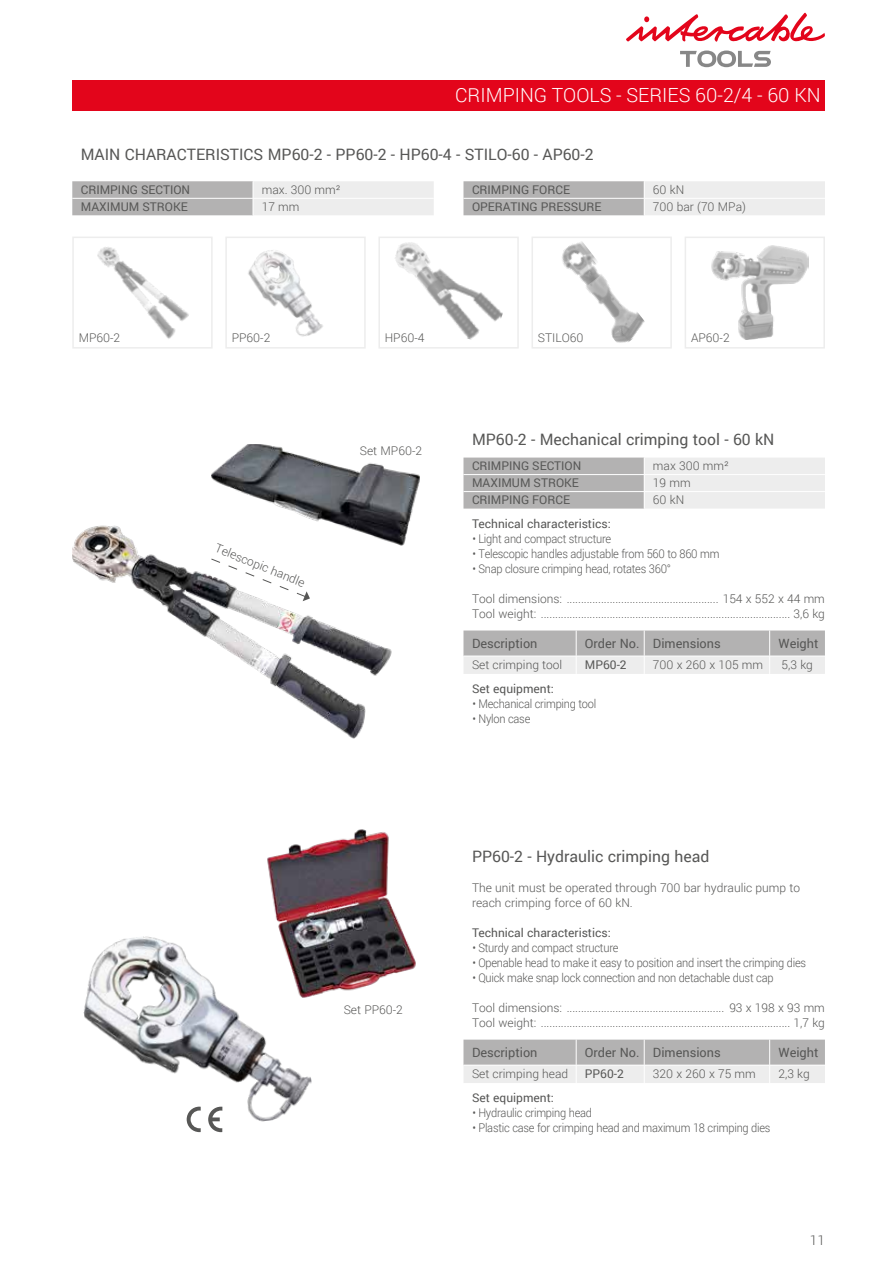
<style>
.page{position:relative;width:893px;height:1263px;background:#fff}
.page>*{position:absolute;margin:0;border:0;box-sizing:border-box;transform-origin:0 0}
.t1{font:300 19.5px "Roboto";color:#fff}
.t2{font:15.75px "Roboto";color:#575756}
.t3{font:300 13.5px "Roboto";color:#575756}
.t4{font:12.75px "Roboto";color:#575756}
.t5{font:300 12px/15px "Roboto";color:#575756}
.t6{font:300 12px "Roboto";letter-spacing:-.02em;color:#575756;scale:.92 1}
.t7{font:12px "Roboto";color:#575756}
.t8{font:300 12px "Roboto";letter-spacing:-.02em;color:#575756}
</style>
<div class="page">
<svg style="left:680px;top:51px;width:91px;height:16px"></svg>
<svg style="left:626px;top:13px;width:199px;height:29px"></svg>
<div style="left:72px;top:80px;width:753px;height:31px;background:#e3051b"></div>
<svg style="left:463px;top:630px;width:362px;height:44px;background:#cdcccc"></svg>
<svg style="left:463px;top:458px;width:362px;height:51px;background:#d2d1d1"></svg>
<svg style="left:72px;top:181px;width:362px;height:34px;background:#d1d1d1"></svg>
<svg style="left:463px;top:181px;width:362px;height:34px;background:#d1d1d1"></svg>
<svg style="left:463px;top:1039px;width:362px;height:44px;background:#cdcccc"></svg>
<svg style="left:72px;top:237px;width:141px;height:112px"></svg>
<svg style="left:379px;top:237px;width:140px;height:112px"></svg>
<svg style="left:532px;top:237px;width:140px;height:112px"></svg>
<svg style="left:685px;top:237px;width:140px;height:112px"></svg>
<img style="left:379px;top:239px;width:136px;height:107px">
<img style="left:552px;top:238px;width:97px;height:110px">
<img style="left:711px;top:245px;width:97px;height:94px">
<img style="left:225px;top:237px;width:141px;height:112px">
<img style="left:77px;top:241px;width:127px;height:105px">
<img style="left:267px;top:829px;width:149px;height:166px">
<img style="left:72px;top:525px;width:320px;height:213px">
<img style="left:211px;top:444px;width:209px;height:102px">
<img style="left:83px;top:918px;width:233px;height:215px">
<h1 class="t1" style="left:455px;top:82px;width:367px">CRIMPING TOOLS - SERIES 60-2/4 - 60 KN</h1>
<h2 class="t2" style="left:81px;top:143px;width:514px">MAIN CHARACTERISTICS MP60-2 - PP60-2 - HP60-4 - STILO-60 - AP60-2</h2>
<p class="t7" style="left:81px;top:181px;width:111px">CRIMPING SECTION</p>
<p class="t5" style="left:262px;top:182px;width:81px">max. 300 mm²</p>
<p class="t7" style="left:81px;top:198px;width:108px">MAXIMUM STROKE</p>
<p class="t8" style="left:262px;top:199px;width:39px">17 mm</p>
<p class="t7" style="left:472px;top:181px;width:100px">CRIMPING FORCE</p>
<p class="t8" style="left:653px;top:181px;width:33px">60 kN</p>
<p class="t7" style="left:472px;top:198px;width:131px">OPERATING PRESSURE</p>
<p class="t5" style="left:653px;top:199px;width:94px">700 bar (70 MPa)</p>
<p class="t8" style="left:79px;top:330px;width:43px">MP60-2</p>
<p class="t8" style="left:232px;top:330px;width:40px">PP60-2</p>
<p class="t8" style="left:385px;top:330px;width:41px">HP60-4</p>
<p class="t5" style="left:538px;top:330px;width:47px">STILO60</p>
<p class="t8" style="left:691px;top:330px;width:40px">AP60-2</p>
<p class="t8" style="left:219px;top:540px;width:97px;rotate:22deg">Telescopic handle</p>
<p class="t8" style="left:360px;top:442px;width:64px">Set MP60-2</p>
<p class="t8" style="left:344px;top:1002px;width:61px">Set PP60-2</p>
<h2 class="t2" style="left:472px;top:428px;width:304px">MP60-2 - Mechanical crimping tool - 60 kN</h2>
<p class="t7" style="left:472px;top:457px;width:111px">CRIMPING SECTION</p>
<p class="t5" style="left:653px;top:458px;width:78px">max 300 mm²</p>
<p class="t7" style="left:472px;top:475px;width:108px">MAXIMUM STROKE</p>
<p class="t8" style="left:653px;top:475px;width:39px">19 mm</p>
<p class="t7" style="left:472px;top:492px;width:100px">CRIMPING FORCE</p>
<p class="t8" style="left:653px;top:492px;width:33px">60 kN</p>
<p class="t7" style="left:472px;top:515px;width:140px">Technical characteristics:</p>
<p class="t6" style="left:472px;top:530px;width:152px">• Light and compact structure</p>
<p class="t6" style="left:472px;top:545px;width:270px">• Telescopic handles adjustable from 560 to 860 mm</p>
<p class="t6" style="left:472px;top:560px;width:217px">• Snap closure crimping head, rotates 360°</p>
<p class="t5" style="left:472px;top:591px;width:354px">Tool dimensions: ..................................................... 154 x 552 x 44 mm<br>Tool weight: ....................................................................................... 3,6 kg</p>
<p class="t4" style="left:472px;top:634px;width:67px">Description</p>
<p class="t4" style="left:585px;top:634px;width:137px">Order No. Dimensions</p>
<p class="t4" style="left:778px;top:634px;width:42px">Weight</p>
<p class="t5" style="left:472px;top:657px;width:92px">Set crimping tool</p>
<p class="t7" style="left:585px;top:657px;width:43px">MP60-2</p>
<p class="t5" style="left:653px;top:657px;width:112px">700 x 260 x 105 mm</p>
<p class="t8" style="left:782px;top:657px;width:33px">5,3 kg</p>
<p class="t7" style="left:472px;top:680px;width:83px">Set equipment:</p>
<p class="t6" style="left:472px;top:695px;width:136px">• Mechanical crimping tool</p>
<p class="t6" style="left:472px;top:710px;width:64px">• Nylon case</p>
<h2 class="t2" style="left:472px;top:845px;width:239px">PP60-2 - Hydraulic crimping head</h2>
<p class="t5" style="left:472px;top:880px;width:330px">The unit must be operated through 700 bar hydraulic pump to reach crimping force of 60 kN.</p>
<p class="t7" style="left:472px;top:924px;width:140px">Technical characteristics:</p>
<p class="t6" style="left:472px;top:939px;width:160px">• Sturdy and compact structure</p>
<p class="t6" style="left:472px;top:954px;width:364px">• Openable head to make it easy to position and insert the crimping dies</p>
<p class="t6" style="left:472px;top:969px;width:329px">• Quick make snap lock connection and non detachable dust cap</p>
<p class="t5" style="left:472px;top:1000px;width:354px">Tool dimensions: ....................................................... 93 x 198 x 93 mm<br>Tool weight: ....................................................................................... 1,7 kg</p>
<p class="t4" style="left:472px;top:1043px;width:67px">Description</p>
<p class="t4" style="left:585px;top:1043px;width:137px">Order No. Dimensions</p>
<p class="t4" style="left:778px;top:1043px;width:42px">Weight</p>
<p class="t5" style="left:472px;top:1066px;width:98px">Set crimping head</p>
<p class="t7" style="left:585px;top:1066px;width:40px">PP60-2</p>
<p class="t5" style="left:653px;top:1066px;width:104px">320 x 260 x 75 mm</p>
<p class="t8" style="left:778px;top:1066px;width:33px">2,3 kg</p>
<p class="t7" style="left:472px;top:1089px;width:83px">Set equipment:</p>
<p class="t6" style="left:472px;top:1104px;width:131px">• Hydraulic crimping head</p>
<p class="t6" style="left:472px;top:1119px;width:326px">• Plastic case for crimping head and maximum 18 crimping dies</p>
<p class="t3" style="left:810px;top:1231px;width:16px">11</p>
</div>
